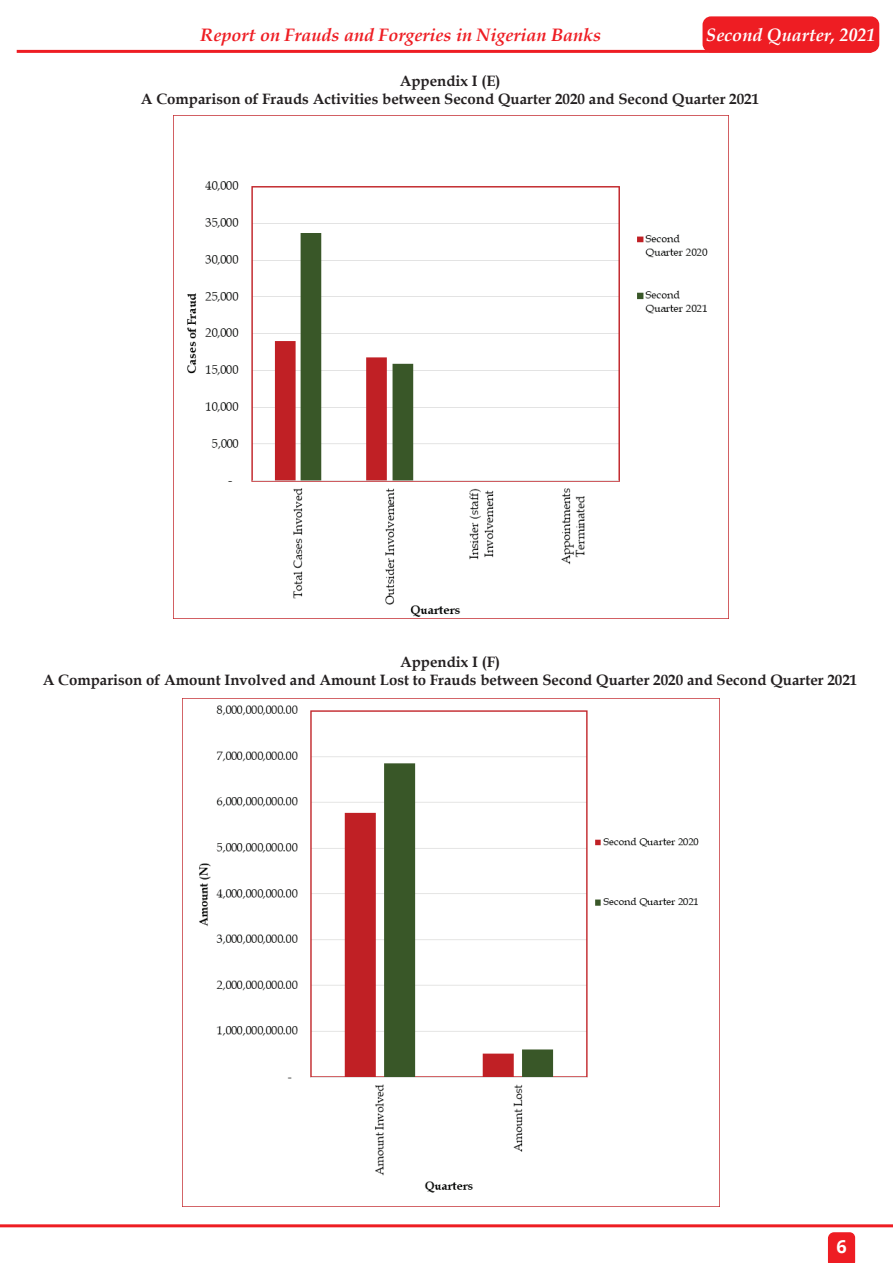
<style>
.page{position:relative;width:893px;height:1263px;background:#fff}
.page>*{position:absolute;margin:0;border:0;box-sizing:border-box;transform-origin:0 0}
.t1{font:italic 700 18px "Book Antiqua";color:#ee1d23}
.t2{font:italic 700 18px "Book Antiqua";color:#fff}
.t3{font:700 18px "Open Sans";color:#fff}
.t4{font:700 15px/18px "Book Antiqua";color:#231f20;text-align:center}
</style>
<div class="page">
<hr style="left:0;top:1224px;width:893px;height:3px;background:#ee1d23">
<svg style="left:828px;top:1232px;width:27px;height:31px"></svg>
<hr style="left:17px;top:50px;width:855px;height:3px;background:#ee1d23">
<div style="left:703px;top:16px;width:176px;height:36px;background:#ee1d23;border-radius:8px"></div>
<img style="left:173px;top:116px;width:555px;height:503px">
<img style="left:182px;top:698px;width:537px;height:509px">
<p class="t1" style="left:201px;top:22px;width:402px">Report on Frauds and Forgeries in Nigerian Banks</p>
<p class="t2" style="left:706px;top:22px;width:171px">Second Quarter, 2021</p>
<p class="t4" style="left:141px;top:72px;width:620px">Appendix I (E)<br>A Comparison of Frauds Activities between Second Quarter 2020 and Second Quarter 2021</p>
<p class="t4" style="left:43px;top:653px;width:816px">Appendix I (F)<br>A Comparison of Amount Involved and Amount Lost to Frauds between Second Quarter 2020 and Second Quarter 2021</p>
<p class="t3" style="left:836px;top:1233px;width:12px">6</p>
</div>
